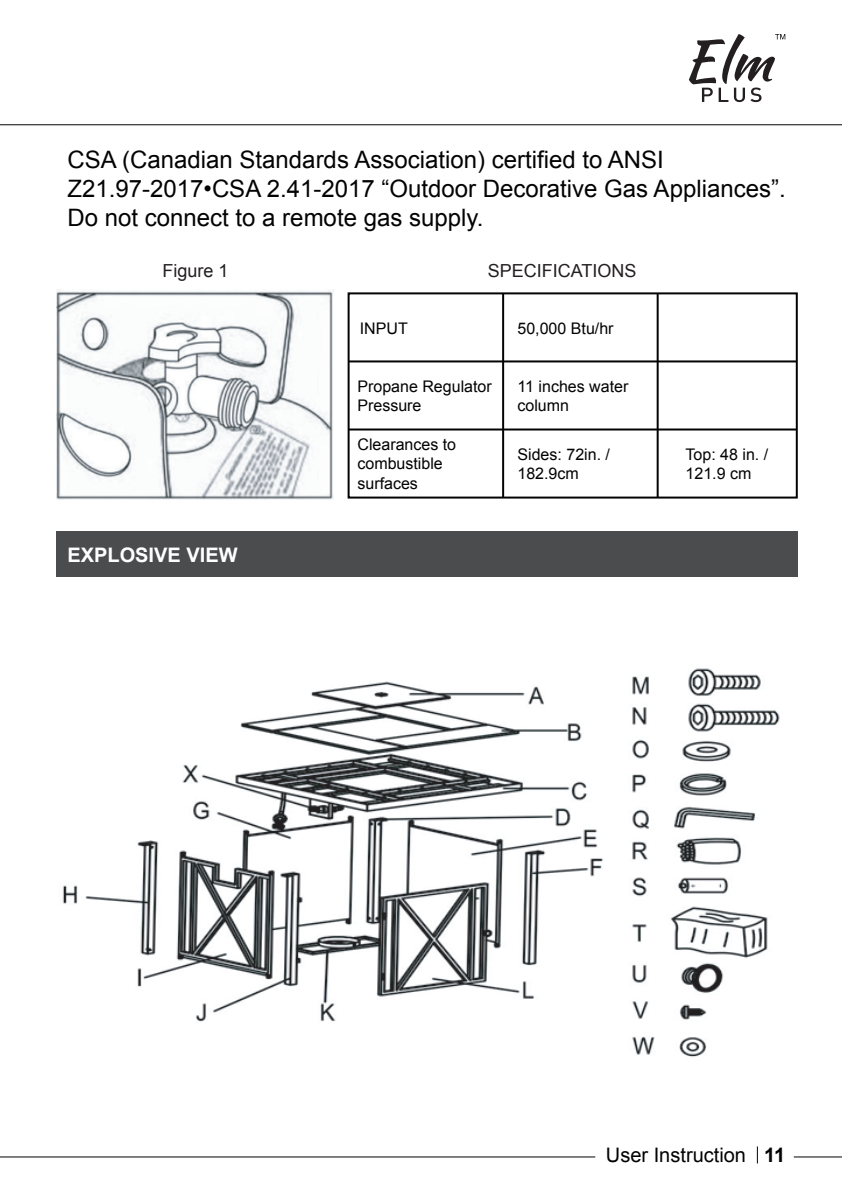
<style>
.page{position:relative;width:842px;height:1191px;background:#fff}
.page>*{position:absolute;margin:0;border:0;box-sizing:border-box;transform-origin:0 0}
.t1{font:24px/28.8px "Arial";color:#030303}
.t2{font:20px "Arial";color:#030303}
.t3{font:700 20px "Arial";color:#fff}
.t4{font:18px "Arial";color:#231f20}
.t5{font:16px/19.2px "Arial";color:#030303}
.s1{font-weight:700}
</style>
<div class="page">
<svg style="left:757px;top:1146px;width:1px;height:17px"></svg>
<hr style="left:0;top:1156px;width:595px;height:1px;background:#030303">
<hr style="left:794px;top:1156px;width:48px;height:1px;background:#030303">
<hr style="left:0;top:124px;width:842px;height:1px;background:#030303">
<svg style="left:689px;top:34px;width:96px;height:68px"></svg>
<img style="left:62px;top:668px;width:718px;height:389px">
<div style="left:57px;top:531px;width:741px;height:46px;background:#4b4c4d"></div>
<img style="left:57px;top:290px;width:276px;height:209px">
<div style="left:348px;top:292px;width:450px;height:206px;border:2px solid #030303"></div>
<hr style="left:349px;top:360px;width:448px;height:2px;background:#030303">
<hr style="left:349px;top:428px;width:448px;height:2px;background:#030303">
<hr style="left:502px;top:293px;width:2px;height:204px;background:#030303">
<hr style="left:657px;top:293px;width:2px;height:204px;background:#030303">
<p class="t1" style="left:67px;top:145px;width:720px">CSA (Canadian Standards Association) certified to ANSI<br>Z21.97-2017•CSA 2.41-2017 “Outdoor Decorative Gas Appliances”.<br>Do not connect to a remote gas supply.</p>
<p class="t4" style="left:162px;top:259px;width:68px">Figure 1</p>
<p class="t4" style="left:488px;top:259px;width:150px">SPECIFICATIONS</p>
<p class="t3" style="left:67px;top:542px;width:172px">EXPLOSIVE VIEW</p>
<p class="t5" style="left:360px;top:319px;width:49px">INPUT</p>
<p class="t5" style="left:357px;top:377px;width:136px">Propane Regulator<br>Pressure</p>
<p class="t5" style="left:357px;top:435px;width:100px">Clearances to combustible surfaces</p>
<p class="t5" style="left:517px;top:319px;width:98px">50,000 Btu/hr</p>
<p class="t5" style="left:517px;top:377px;width:112px">11 inches water column</p>
<p class="t5" style="left:517px;top:445px;width:94px">Sides: 72in. /<br>182.9cm</p>
<p class="t5" style="left:685px;top:445px;width:84px">Top: 48 in. /<br>121.9 cm</p>
<p class="t2" style="left:606px;top:1142px;width:181px">User Instruction <span class="s1">11</span></p>
</div>
